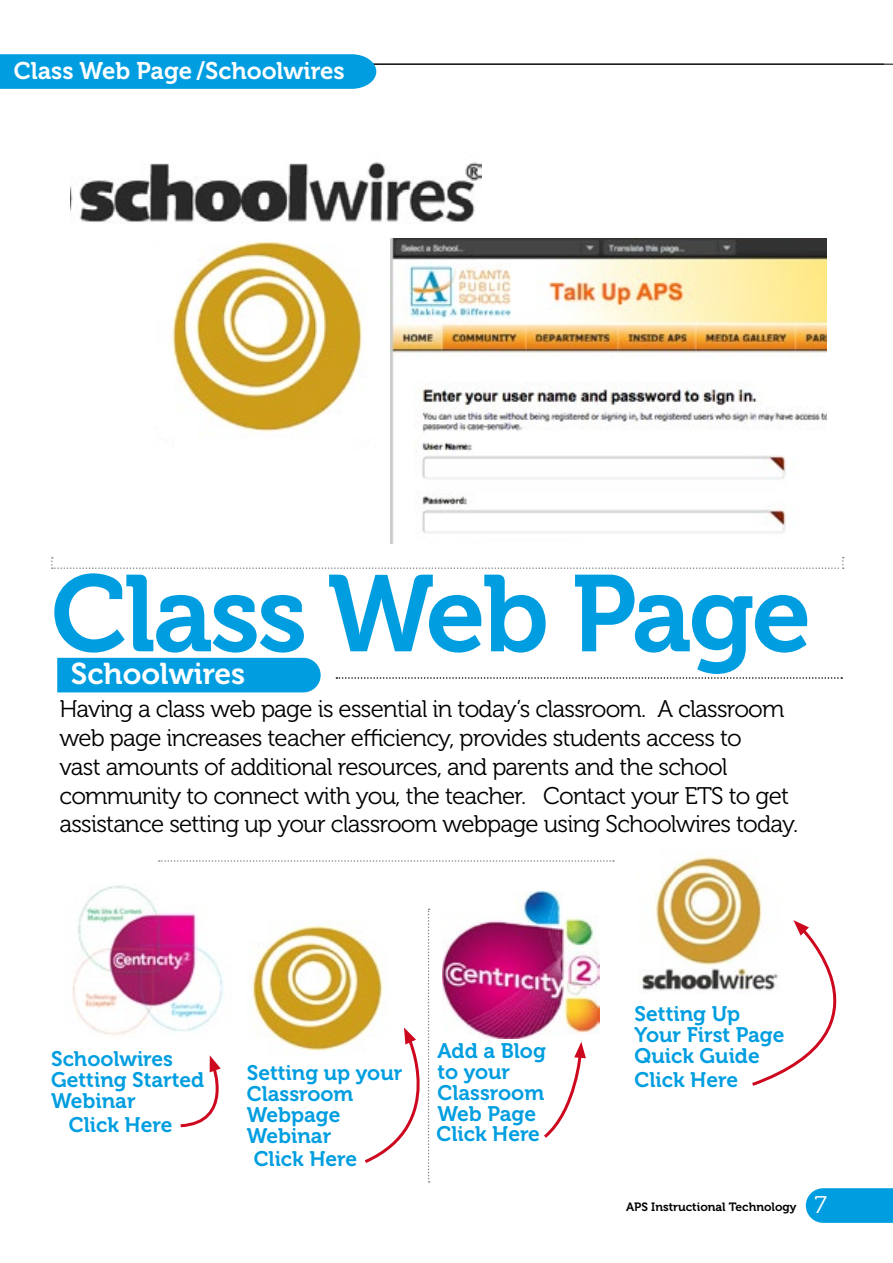
<style>
.page{position:relative;width:893px;height:1263px;background:#fff}
.page>*{position:absolute;margin:0;border:0;box-sizing:border-box;transform-origin:0 0}
.t1{font:108px "Museo 700";letter-spacing:-.03em;color:#009ee0}
.t2{font:30px "Museo 700";color:#fff}
.t3{font:24px/28.8px "Museo 300";letter-spacing:-.03em;color:#000}
.t4{font:24px "Museo 700";color:#fff}
.t5{font:21px/21px "Museo 700";color:#009ee0}
.t6{font:12px "Museo 700";color:#000}
.s1{font-family:"Museo 300";font-size:24px;color:#fff}
</style>
<div class="page">
<hr style="left:5px;top:64px;width:888px;height:1px;background:#000">
<svg style="left:51px;top:557px;width:793px;height:12px"></svg>
<svg style="left:336px;top:677px;width:506px;height:2px"></svg>
<div style="left:57px;top:658px;width:264px;height:34px;background:#009ee0"></div>
<svg style="left:159px;top:860px;width:455px;height:2px"></svg>
<img style="left:171px;top:241px;width:191px;height:193px">
<img style="left:71px;top:162px;width:410px;height:77px">
<img style="left:390px;top:239px;width:436px;height:305px">
<img style="left:72px;top:885px;width:151px;height:150px">
<img style="left:252px;top:925px;width:109px;height:126px">
<img style="left:449px;top:891px;width:150px;height:147px">
<img style="left:641px;top:856px;width:121px;height:135px">
<svg style="left:180px;top:1055px;width:41px;height:73px"></svg>
<svg style="left:361px;top:908px;width:88px;height:274px"></svg>
<svg style="left:544px;top:1042px;width:42px;height:96px"></svg>
<svg style="left:749px;top:920px;width:88px;height:166px"></svg>
<div style="left:0;top:54px;width:376px;height:35px;background:#009ee0"></div>
<svg style="left:806px;top:1188px;width:87px;height:35px;background:#0ca2e1"></svg>
<p class="t4" style="left:14px;top:57px;width:332px">Class Web Page /Schoolwires</p>
<h1 class="t1" style="left:51px;top:554px;width:762px">Class Web Page</h1>
<p class="t3" style="left:59px;top:695px;width:741px">Having a class web page is essential in today’s classroom. A classroom web page increases teacher efficiency, provides students access to<br>vast amounts of additional resources, and parents and the school community to connect with you, the teacher. Contact your ETS to get assistance setting up your classroom webpage using Schoolwires today.</p>
<p class="t2" style="left:71px;top:657px;width:176px">Schoolwires</p>
<p class="t5" style="left:51px;top:1048px;width:155px">Schoolwires<br>Getting Started<br>Webinar</p>
<p class="t5" style="left:69px;top:1114px;width:105px">Click Here</p>
<p class="t5" style="left:247px;top:1063px;width:157px">Setting up your<br>Classroom<br>Webpage<br>Webinar</p>
<p class="t5" style="left:254px;top:1149px;width:105px">Click Here</p>
<p class="t5" style="left:436px;top:1040px;width:111px">Add a Blog to your<br>Classroom<br>Web Page<br>Click Here</p>
<p class="t5" style="left:635px;top:1004px;width:151px">Setting Up<br>Your First Page<br>Quick Guide</p>
<p class="t5" style="left:635px;top:1069px;width:105px">Click Here</p>
<p class="t6" style="left:626px;top:1200px;width:202px">APS Instructional Technology <span class="s1">7</span></p>
</div>
